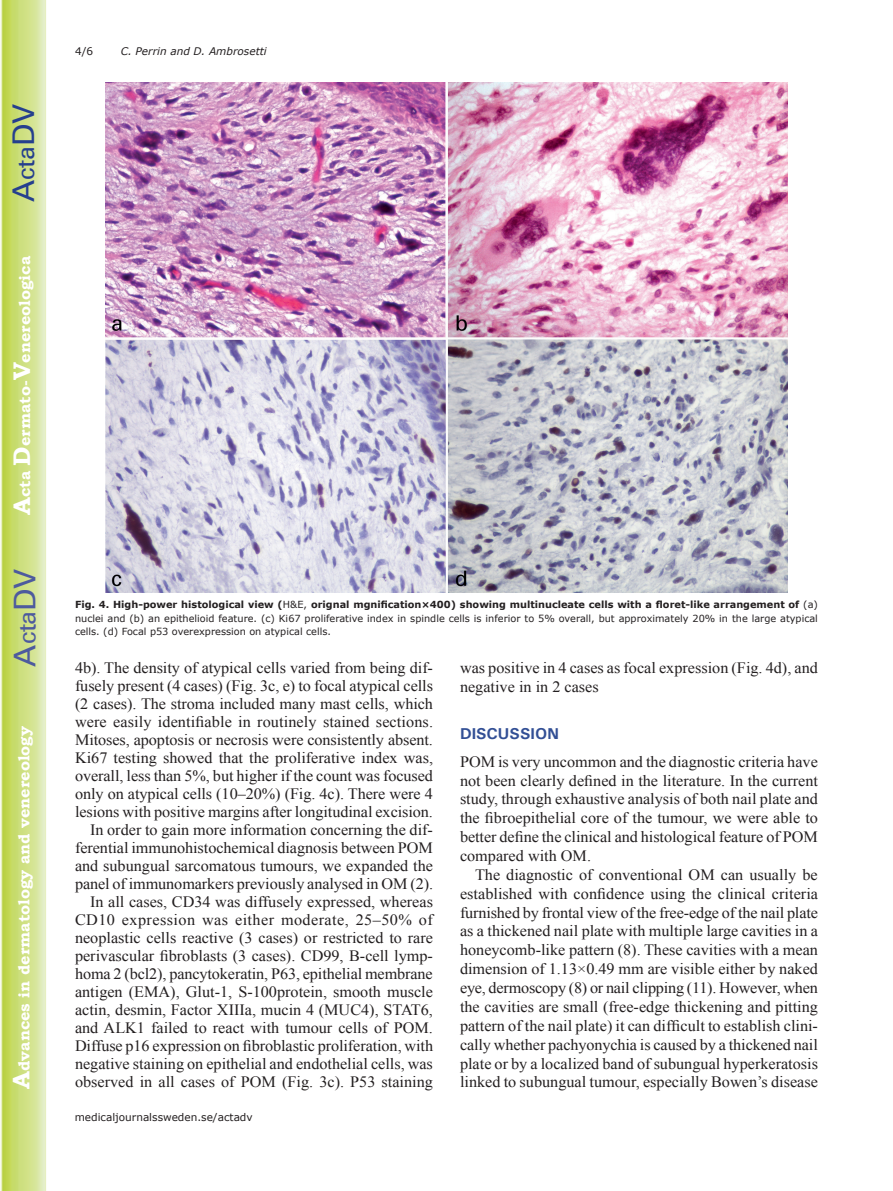
<style>
.page{position:relative;width:893px;height:1191px;background:#fff}
.page>*{position:absolute;margin:0;border:0;box-sizing:border-box;transform-origin:0 0}
.t1{font:30px "Univers";color:#4d5a9e}
.t2{font:30px "Univers";color:#253f8e}
.t3{font:15.75px/18px "Times New Roman";color:#231f20;text-align:justify}
.t4{font:700 15.75px "Bookman Old Style";color:#fff}
.t5{font:700 15.75px "Univers";color:#324f95}
.t6{font:10.5px "Verdana";color:#231f20}
.t7{font:italic 10.5px "Verdana";color:#231f20}
.t8{font:9.75px/13.5px "Verdana";color:#231f20;text-align:justify}
.s1{font-size:24px}
.s2{font-weight:700}
</style>
<div class="page">
<svg style="left:1px;top:0;width:45px;height:1191px;background:#cfe084"></svg>
<img style="left:106px;top:83px;width:681px;height:509px">
<h1 class="t2" style="left:6px;top:202px;width:100px;rotate:-90deg">A<span class="s1">cta</span>DV</h1>
<p class="t4" style="left:15px;top:515px;width:260px;rotate:-90deg"><span class="s1">A</span>cta <span class="s1">D</span>ermato-<span class="s1">V</span>enereologica</p>
<h1 class="t1" style="left:7px;top:666px;width:100px;rotate:-90deg">A<span class="s1">cta</span>DV</h1>
<p class="t4" style="left:15px;top:1088px;width:364px;rotate:-90deg"><span class="s1">A</span>dvances in dermatology and venereology</p>
<p class="t6" style="left:75px;top:44px;width:20px">4/6</p>
<p class="t7" style="left:121px;top:44px;width:148px">C. Perrin and D. Ambrosetti</p>
<p class="t8" style="left:75px;top:598px;width:744px"><span class="s2">Fig. 4. High-power histological view (</span>H&amp;E, <span class="s2">orignal mgnification×400) showing multinucleate cells with a floret-like arrangement of</span> (a) nuclei and (b) an epithelioid feature. (c) Ki67 proliferative index in spindle cells is inferior to 5% overall, but approximately 20% in the large atypical cells. (d) Focal p53 overexpression on atypical cells.</p>
<p class="t3" style="left:75px;top:658px;width:360px;text-align:right">4b). The density of atypical cells varied from being dif&shy;fusely present (4 cases) (Fig. 3c, e) to focal atypical cells (2 cases). The stroma included many mast cells, which were easily identifiable in routinely stained sections.<br>Mitoses, apoptosis or necrosis were consistently absent.<br>Ki67 testing showed that the proliferative index was, overall, less than 5%, but higher if the count was focused only on atypical cells (10–20%) (Fig. 4c). There were 4 lesions with positive margins after longitudinal excision.<br>In order to gain more information concerning the dif&shy;ferential immunohistochemical diagnosis between POM and subungual sarcomatous tumours, we expanded the panel of immunomarkers previously analysed in OM (2).<br>In all cases, CD34 was diffusely expressed, whereas CD10 expression was either moderate, 25–50% of neoplastic cells reactive (3 cases) or restricted to rare perivascular fibroblasts (3 cases). CD99, B-cell lymp&shy;homa 2 (bcl2), pancytokeratin, P63, epithelial membrane antigen (EMA), Glut-1, S-100protein, smooth muscle actin, desmin, Factor XIIIa, mucin 4 (MUC4), STAT6, and ALK1 failed to react with tumour cells of POM.<br>Diffuse p16 expression on fibroblastic proliferation, with negative staining on epithelial and endothelial cells, was observed in all cases of POM (Fig. 3c). P53 staining</p>
<p class="t3" style="left:460px;top:658px;width:359px;line-height:18.9px">was positive in 4 cases as focal expression (Fig. 4d), and negative in in 2 cases</p>
<p class="t5" style="left:460px;top:723px;width:100px">DISCUSSION</p>
<p class="t3" style="left:460px;top:751px;width:360px;line-height:18.9px">POM is very uncommon and the diagnostic criteria have not been clearly defined in the literature. In the current study, through exhaustive analysis of both nail plate and the fibroepithelial core of the tumour, we were able to better define the clinical and histological feature of POM compared with OM.</p>
<p class="t3" style="left:460px;top:865px;width:360px;line-height:18.9px;text-indent:15px">The diagnostic of conventional OM can usually be established with confidence using the clinical criteria furnished by frontal view of the free-edge of the nail plate as a thickened nail plate with multiple large cavities in a honeycomb-like pattern (8). These cavities with a mean dimension of 1.13×0.49 mm are visible either by naked eye, dermoscopy (8) or nail clipping (11). However, when the cavities are small (free-edge thickening and pitting pattern of the nail plate) it can difficult to establish clini&shy;cally whether pachyonychia is caused by a thickened nail plate or by a localized band of subungual hyperkeratosis linked to subungual tumour, especially Bowen’s disease</p>
<p class="t6" style="left:75px;top:1110px;width:180px">medicaljournalssweden.se/actadv</p>
</div>
